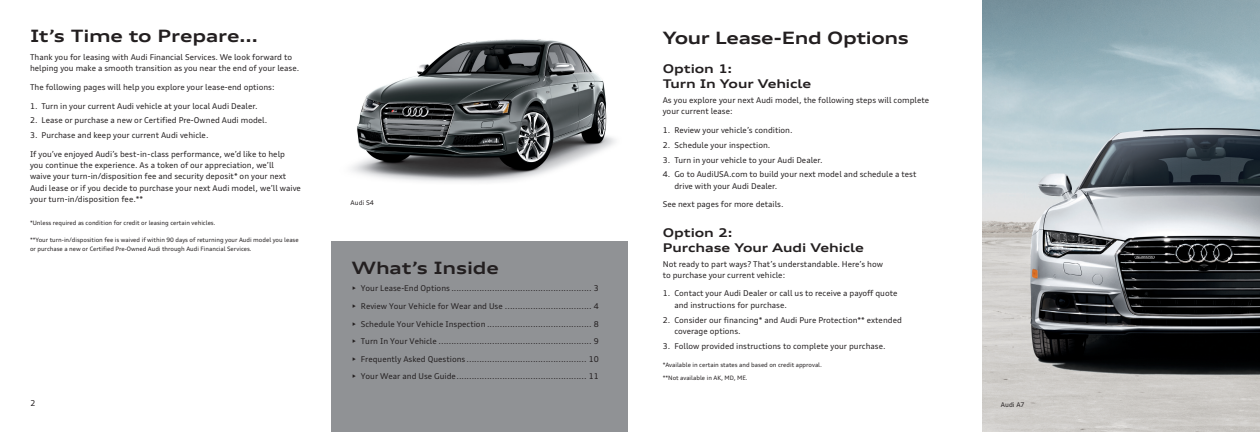
<style>
.page{position:relative;width:1260px;height:432px;background:#fff}
.page>*{position:absolute;margin:0;border:0;box-sizing:border-box;transform-origin:0 0}
.t1{font:700 expanded 17px "Audi Type";letter-spacing:-.015em;color:#231f20}
.t2{font:700 expanded 12px/15px "Audi Type";letter-spacing:-.005em;color:#231f20}
.t3{font:8px/11.3px "Audi Type";color:#231f20}
.t4{font:6.5px "Audi Type";color:#231f20}
.t5{font:6px/9px "Audi Type";color:#231f20}
</style>
<div class="page">
<img style="left:982px;top:0;width:278px;height:432px">
<div style="left:332px;top:241px;width:296px;height:191px;background:#909295"></div>
<img style="left:351px;top:39px;width:265px;height:143px">
<h1 class="t1" style="left:30px;top:24px;width:230px">It’s Time to Prepare…</h1>
<p class="t3" style="left:30px;top:52px;width:271px">Thank you for leasing with Audi Financial Services. We look forward to helping you make a smooth transition as you near the end of your lease.</p>
<p class="t3" style="left:30px;top:81px;width:246px">The following pages will help you explore your lease-end options:</p>
<p class="t3" style="left:30px;top:100px;width:229px">1. Turn in your current Audi vehicle at your local Audi Dealer.</p>
<p class="t3" style="left:30px;top:115px;width:239px">2. Lease or purchase a new or Certified Pre-Owned Audi model.</p>
<p class="t3" style="left:30px;top:130px;width:180px">3. Purchase and keep your current Audi vehicle.</p>
<p class="t3" style="left:30px;top:148px;width:272px">If you’ve enjoyed Audi’s best-in-class performance, we’d like to help<br>you continue the experience. As a token of our appreciation, we’ll<br>waive your turn-in/disposition fee and security deposit* on your next Audi lease or if you decide to purchase your next Audi model, we’ll waive your turn-in/disposition fee.**</p>
<p class="t5" style="left:30px;top:219px;width:187px">*Unless required as condition for credit or leasing certain vehicles.</p>
<p class="t5" style="left:30px;top:235px;width:270px">**Your turn-in/disposition fee is waived if within 90 days of returning your Audi model you lease or purchase a new or Certified Pre-Owned Audi through Audi Financial Services.</p>
<p class="t4" style="left:351px;top:198px;width:25px">Audi S4</p>
<h1 class="t1" style="left:352px;top:256px;width:149px">What’s Inside</h1>
<p class="t3" style="left:352px;top:283px;width:249px">• Your Lease-End Options ....................................................... 3</p>
<p class="t3" style="left:352px;top:300px;width:249px">• Review Your Vehicle for Wear and Use .................................. 4</p>
<p class="t3" style="left:352px;top:318px;width:249px">• Schedule Your Vehicle Inspection ......................................... 8</p>
<p class="t3" style="left:352px;top:336px;width:249px">• Turn In Your Vehicle ............................................................ 9</p>
<p class="t3" style="left:352px;top:353px;width:249px">• Frequently Asked Questions ............................................... 10</p>
<p class="t3" style="left:352px;top:371px;width:249px">• Your Wear and Use Guide ................................................... 11</p>
<h1 class="t1" style="left:663px;top:26px;width:248px">Your Lease-End Options</h1>
<h2 class="t2" style="left:663px;top:61px;width:150px">Option 1:<br>Turn In Your Vehicle</h2>
<p class="t3" style="left:663px;top:94px;width:268px">As you explore your next Audi model, the following steps will complete your current lease:</p>
<p class="t3" style="left:663px;top:124px;width:131px">1. Review your vehicle’s condition.</p>
<p class="t3" style="left:663px;top:139px;width:109px">2. Schedule your inspection.</p>
<p class="t3" style="left:663px;top:154px;width:162px">3. Turn in your vehicle to your Audi Dealer.</p>
<p class="t3" style="left:674px;top:169px;width:243px;text-indent:-12px">4. Go to AudiUSA.com to build your next model and schedule a test drive with your Audi Dealer.</p>
<p class="t3" style="left:663px;top:199px;width:122px">See next pages for more details.</p>
<h2 class="t2" style="left:663px;top:225px;width:203px">Option 2:<br>Purchase Your Audi Vehicle</h2>
<p class="t3" style="left:663px;top:258px;width:222px">Not ready to part ways? That’s understandable. Here’s how to purchase your current vehicle:</p>
<p class="t3" style="left:674px;top:288px;width:225px;text-indent:-12px">1. Contact your Audi Dealer or call us to receive a payoff quote and instructions for purchase.</p>
<p class="t3" style="left:674px;top:314px;width:229px;text-indent:-12px">2. Consider our financing* and Audi Pure Protection** extended coverage options.</p>
<p class="t3" style="left:663px;top:340px;width:224px">3. Follow provided instructions to complete your purchase.</p>
<p class="t5" style="left:663px;top:361px;width:161px">*Available in certain states and based on credit approval.</p>
<p class="t5" style="left:663px;top:374px;width:87px">**Not available in AK, MD, ME.</p>
<p class="t3" style="left:31px;top:397px;width:7px">2</p>
<p class="t4" style="left:1001px;top:401px;width:25px">Audi A7</p>
</div>
